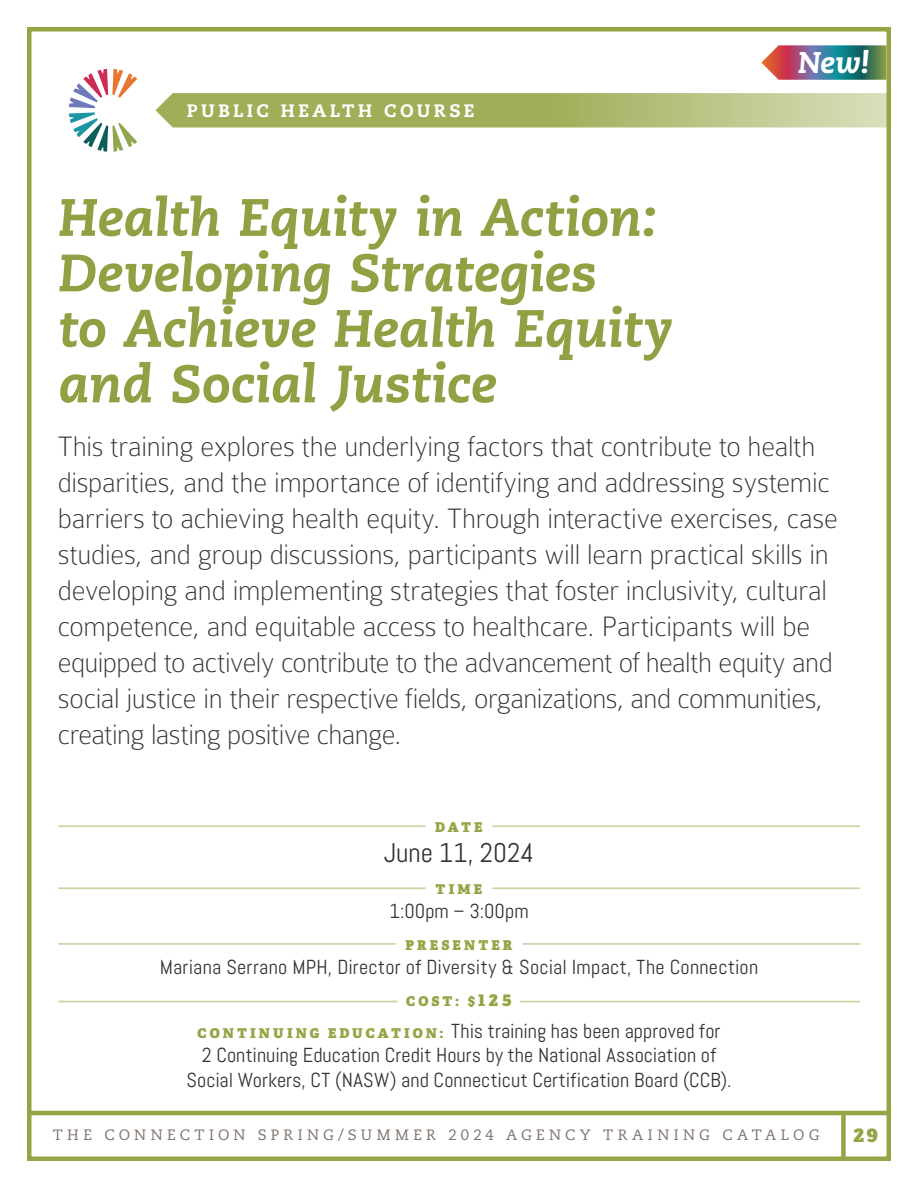
<style>
.page{position:relative;width:918px;height:1188px;background:#fff}
.page>*{position:absolute;margin:0;border:0;box-sizing:border-box;transform-origin:0 0}
.t1{font:italic 800 52.5px/55.5px "Caecilia LT Pro 86";color:#90a043}
.t2{font:100 30px/36px "Colaborate";letter-spacing:-.01em;color:#363038}
.t3{font:italic 800 30px "Caecilia LT Pro 86";color:#fff}
.t4{font:27px "Abel";letter-spacing:.005em;color:#363038}
.t5{font:20.25px/24.3px "Abel";letter-spacing:.005em;color:#363038;text-align:center}
.t6{font:800 19.5px "Adelle";color:#95a545}
.t7{font:800 18px "Caecilia LT Pro 85";letter-spacing:.19em;color:#fff}
.t8{font:15px "Caecilia LT Std";letter-spacing:.285em;color:#80746e}
.t9{font:800 13.5px "Adelle";letter-spacing:.225em;color:#95a545}
.s1{font-size:16.95px}
.s2{font-family:"Adelle";font-weight:800;font-size:13.5px;color:#95a545}
</style>
<div class="page">
<div style="left:27px;top:27px;width:864px;height:1134px;border:4px solid #95a545"></div>
<svg style="left:69px;top:69px;width:68px;height:83px"></svg>
<svg style="left:156px;top:93px;width:732px;height:34px;background:#aeba71"></svg>
<hr style="left:27px;top:1111px;width:864px;height:4px;background:#95a545">
<div style="left:841px;top:1113px;width:5px;height:48px;background:#95a545"></div>
<hr style="left:58px;top:825px;width:368px;height:2px;background:#cad2a2">
<hr style="left:58px;top:943px;width:337px;height:2px;background:#cad2a2">
<hr style="left:58px;top:1001px;width:340px;height:1px;background:#cad2a2">
<hr style="left:492px;top:825px;width:368px;height:2px;background:#cad2a2">
<hr style="left:523px;top:943px;width:337px;height:2px;background:#cad2a2">
<hr style="left:520px;top:1001px;width:340px;height:1px;background:#cad2a2">
<hr style="left:58px;top:887px;width:368px;height:2px;background:#cad2a2">
<hr style="left:492px;top:887px;width:368px;height:2px;background:#cad2a2">
<svg style="left:761px;top:45px;width:125px;height:35px;background:#6f7880"></svg>
<p class="t7" style="left:187px;top:98px;width:289px">PUBLIC HEALTH COURSE</p>
<p class="t3" style="left:798px;top:42px;width:73px">New!</p>
<p class="t1" style="left:58px;top:188px;width:616px">Health Equity in Action:<br>Developing Strategies<br>to Achieve Health Equity and Social Justice</p>
<p class="t2" style="left:58px;top:428px;width:782px">This training explores the underlying factors that contribute to health disparities, and the importance of identifying and addressing systemic barriers to achieving health equity. Through interactive exercises, case studies, and group discussions, participants will learn practical skills in developing and implementing strategies that foster inclusivity, cultural competence, and equitable access to healthcare. Participants will be equipped to actively contribute to the advancement of health equity and social justice in their respective fields, organizations, and communities, creating lasting positive change.</p>
<p class="t9" style="left:435px;top:818px;width:49px">DATE</p>
<p class="t4" style="left:384px;top:835px;width:152px">June 11, 2024</p>
<p class="t9" style="left:436px;top:880px;width:48px">TIME</p>
<p class="t5" style="left:389px;top:899px;width:141px">1:00pm – 3:00pm</p>
<p class="t9" style="left:406px;top:936px;width:108px">PRESENTER</p>
<p class="t5" style="left:160px;top:955px;width:600px">Mariana Serrano MPH, Director of Diversity &amp; Social Impact, The Connection</p>
<p class="t9" style="left:406px;top:992px;width:107px">COST: $<span class="s1">125</span></p>
<p class="t5" style="left:187px;top:1019px;width:546px"><span class="s2">C O N T I N U I N G E D U C A T I O N :</span> This training has been approved for<br>2 Continuing Education Credit Hours by the National Association of<br>Social Workers, CT (NASW) and Connecticut Certification Board (CCB).</p>
<p class="t8" style="left:53px;top:1126px;width:768px">THE CONNECTION SPRING/SUMMER 2024 AGENCY TRAINING CATALOG</p>
<p class="t6" style="left:853px;top:1122px;width:26px">29</p>
</div>
